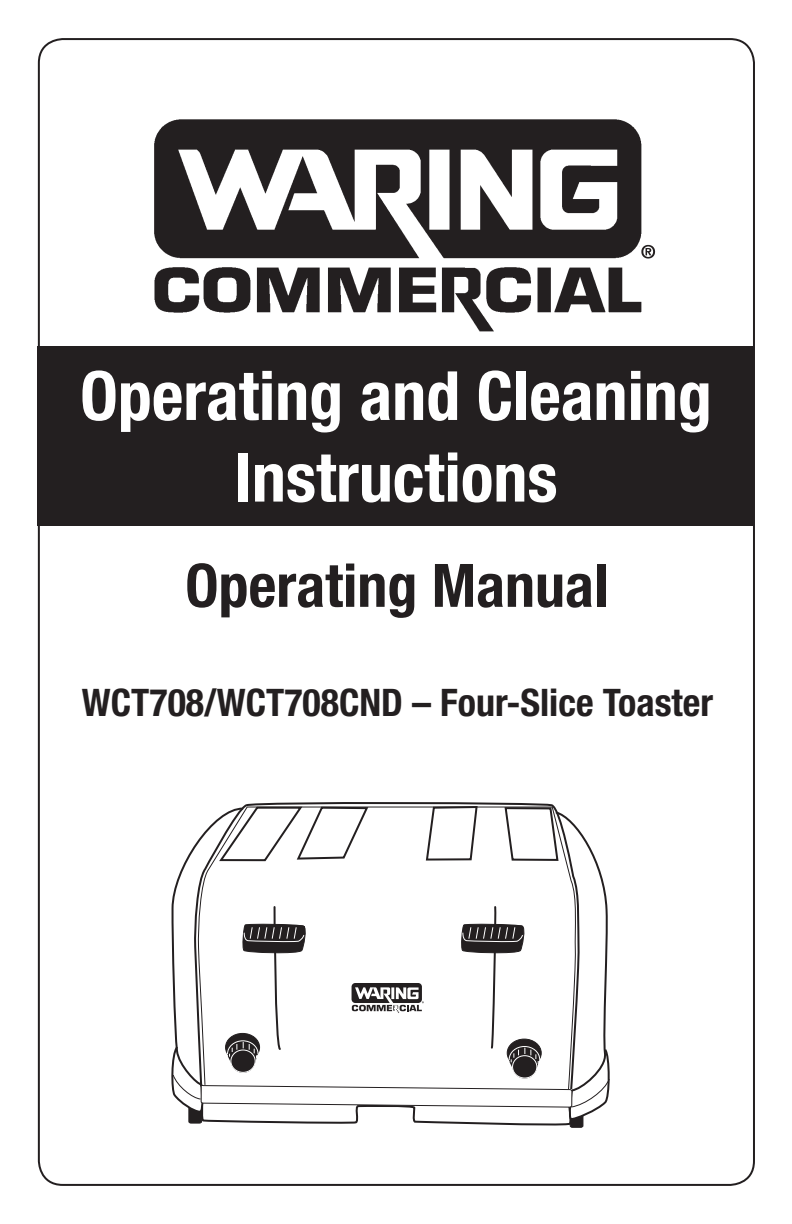
<style>
.page{position:relative;width:792px;height:1224px;background:#fff}
.page>*{position:absolute;margin:0;border:0;box-sizing:border-box;transform-origin:0 0}
.t1{font:700 condensed 68px/81.6px "Helvetica Neue LT Std";color:#fff;text-align:center}
.t2{font:700 condensed 60px "Helvetica Neue LT Std";color:#231f20}
.t3{font:700 condensed 38px "Helvetica Neue LT Std";color:#231f20}
</style>
<div class="page">
<img style="left:154px;top:119px;width:502px;height:213px">
<div style="left:570px;top:1104px;width:13px;height:24px;border:1px solid #231f20;border-radius:2px"></div>
<svg style="left:171px;top:807px;width:439px;height:319px"></svg>
<div style="left:38px;top:346px;width:716px;height:180px;background:#231f20"></div>
<p class="t1" style="left:80px;top:354px;width:633px">Operating and Cleaning<br>Instructions</p>
<p class="t2" style="left:185px;top:549px;width:425px">Operating Manual</p>
<p class="t3" style="left:82px;top:679px;width:633px">WCT708/WCT708CND – Four-Slice Toaster</p>
</div>
